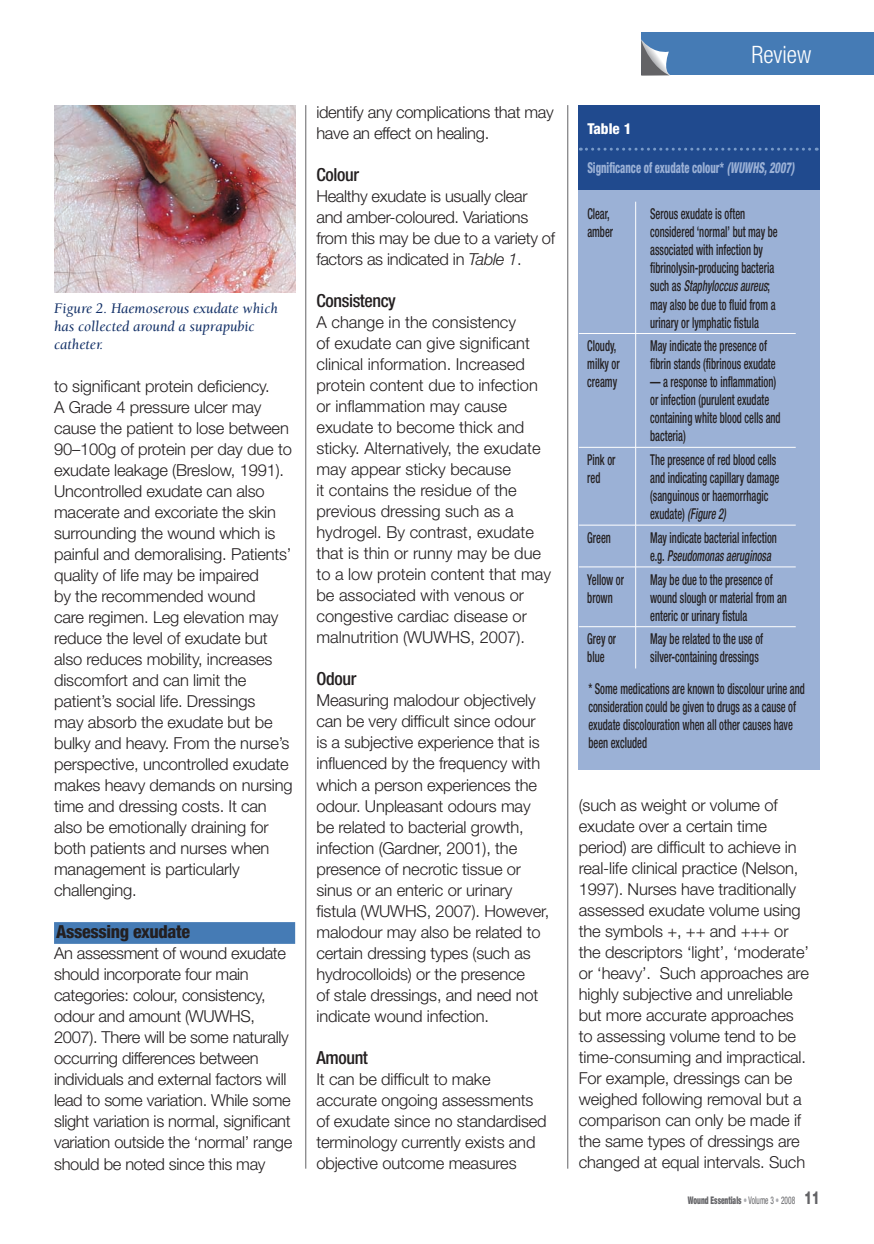
<style>
.page{position:relative;width:874px;height:1244px;background:#fff}
.page>*{position:absolute;margin:0;border:0;box-sizing:border-box;transform-origin:0 0}
.t1{font:300 condensed 24px "Helvetica Neue";color:#fff}
.t2{font:500 condensed 18px "Helvetica Neue";letter-spacing:-.02em;color:#231f20}
.t3{font:800 condensed 18px "Helvetica Neue";letter-spacing:-.02em;color:#231f20}
.t4{font:300 16.5px/21px "Helvetica Neue";letter-spacing:-.01em;color:#231f20}
.t5{font:500 condensed 15px/18px "Helvetica Neue";color:#231f20;scale:.7 1}
.t6{font:italic 15px/18px "Berkeley";color:#0f2d65}
.t7{font:800 condensed 15px "Helvetica Neue";color:#9bb1d6;scale:.7 1}
.t8{font:800 condensed 15px "Helvetica Neue";color:#fff}
.t9{font:900 condensed 10.5px "Helvetica Neue";color:#636366;scale:.7 1}
.s1{font-style:italic}
.s2{font-weight:400;color:#adaeb2}
.s3{font-weight:400}
.s4{font-weight:800;font-stretch:normal;font-size:18px}
</style>
<div class="page">
<div style="left:641px;top:33px;width:232px;height:42px;background:#457bb5"></div>
<svg style="left:641px;top:39px;width:29px;height:36px"></svg>
<div style="left:54px;top:922px;width:241px;height:21px;background:#457bb5"></div>
<div style="left:578px;top:105px;width:241px;height:664px;background:#9bb1d6"></div>
<div style="left:578px;top:105px;width:241px;height:84px;background:#204a8e"></div>
<svg style="left:580px;top:148px;width:237px;height:3px"></svg>
<img style="left:54px;top:105px;width:241px;height:187px">
<hr style="left:635px;top:202px;width:1px;height:131px;background:#fff">
<hr style="left:578px;top:333px;width:217px;height:1px;background:#fff">
<hr style="left:635px;top:334px;width:1px;height:113px;background:#fff">
<hr style="left:578px;top:447px;width:217px;height:1px;background:#fff">
<hr style="left:635px;top:447px;width:1px;height:78px;background:#fff">
<hr style="left:578px;top:525px;width:217px;height:1px;background:#fff">
<hr style="left:635px;top:525px;width:1px;height:41px;background:#fff">
<hr style="left:578px;top:566px;width:217px;height:1px;background:#fff">
<hr style="left:635px;top:567px;width:1px;height:59px;background:#fff">
<hr style="left:578px;top:626px;width:217px;height:1px;background:#fff">
<hr style="left:635px;top:627px;width:1px;height:41px;background:#fff">
<hr style="left:305px;top:105px;width:1px;height:1063px;background:#636366">
<hr style="left:567px;top:105px;width:1px;height:1063px;background:#636366">
<p class="t6" style="left:54px;top:299px;width:225px">Figure 2. Haemoserous exudate which has collected around a suprapubic catheter.</p>
<p class="t4" style="left:54px;top:375px;width:240px">to significant protein deficiency.<br>A Grade 4 pressure ulcer may cause the patient to lose between<br>90–100g of protein per day due to exudate leakage (Breslow, 1991).<br>Uncontrolled exudate can also macerate and excoriate the skin surrounding the wound which is painful and demoralising. Patients’ quality of life may be impaired<br>by the recommended wound<br>care regimen. Leg elevation may reduce the level of exudate but also reduces mobility, increases discomfort and can limit the patient’s social life. Dressings<br>may absorb the exudate but be bulky and heavy. From the nurse’s perspective, uncontrolled exudate makes heavy demands on nursing time and dressing costs. It can also be emotionally draining for both patients and nurses when management is particularly challenging.</p>
<p class="t3" style="left:56px;top:920px;width:135px">Assessing exudate</p>
<p class="t4" style="left:54px;top:942px;width:240px">An assessment of wound exudate should incorporate four main categories: colour, consistency, odour and amount (WUWHS, 2007). There will be some naturally occurring differences between individuals and external factors will lead to some variation. While some slight variation is normal, significant variation outside the ‘normal’ range should be noted since this may</p>
<p class="t4" style="left:316px;top:101px;width:239px">identify any complications that may have an effect on healing.</p>
<p class="t2" style="left:316px;top:164px;width:44px">Colour</p>
<p class="t4" style="left:316px;top:185px;width:240px">Healthy exudate is usually clear and amber-coloured. Variations from this may be due to a variety of factors as indicated in <span class="s1">Table 1</span>.</p>
<p class="t2" style="left:316px;top:290px;width:81px">Consistency</p>
<p class="t4" style="left:316px;top:311px;width:236px">A change in the consistency<br>of exudate can give significant clinical information. Increased protein content due to infection or inflammation may cause exudate to become thick and sticky. Alternatively, the exudate may appear sticky because<br>it contains the residue of the previous dressing such as a hydrogel. By contrast, exudate that is thin or runny may be due to a low protein content that may be associated with venous or congestive cardiac disease or malnutrition (WUWHS, 2007).</p>
<p class="t2" style="left:316px;top:668px;width:41px">Odour</p>
<p class="t4" style="left:316px;top:689px;width:234px">Measuring malodour objectively can be very difficult since odour is a subjective experience that is influenced by the frequency with which a person experiences the odour. Unpleasant odours may be related to bacterial growth, infection (Gardner, 2001), the presence of necrotic tissue or sinus or an enteric or urinary fistula (WUWHS, 2007). However, malodour may also be related to certain dressing types (such as hydrocolloids) or the presence<br>of stale dressings, and need not indicate wound infection.</p>
<p class="t2" style="left:316px;top:1046px;width:53px">Amount</p>
<p class="t4" style="left:316px;top:1067px;width:232px">It can be difficult to make accurate ongoing assessments of exudate since no standardised terminology currently exists and objective outcome measures</p>
<h1 class="t1" style="left:751px;top:41px;width:61px">Review</h1>
<p class="t8" style="left:587px;top:120px;width:46px">Table 1</p>
<p class="t7" style="left:587px;top:159px;width:297px">Significance of exudate colour* <span class="s1">(WUWHS, 2007)</span></p>
<p class="t5" style="left:587px;top:205px;width:38px">Clear, amber</p>
<p class="t5" style="left:650px;top:205px;width:184px">Serous exudate is often considered ‘normal’ but may be associated with infection by fibrinolysin-producing bacteria such as <span class="s1">Staphyloccus aureus</span>; may also be due to fluid from a urinary or lymphatic fistula</p>
<p class="t5" style="left:587px;top:337px;width:48px">Cloudy, milky or creamy</p>
<p class="t5" style="left:650px;top:337px;width:181px">May indicate the presence of fibrin stands (fibrinous exudate</p>
<p class="t5" style="left:650px;top:373px;width:188px">— a response to inflammation) or infection (purulent exudate containing white blood cells and bacteria)</p>
<p class="t5" style="left:587px;top:450px;width:42px">Pink or red</p>
<p class="t5" style="left:650px;top:450px;width:186px">The presence of red blood cells and indicating capillary damage (sanguinous or haemorrhagic exudate) <span class="s1">(Figure 2)</span></p>
<p class="t5" style="left:587px;top:528px;width:35px">Green</p>
<p class="t5" style="left:650px;top:528px;width:183px">May indicate bacterial infection e.g. <span class="s1">Pseudomonas aeruginosa</span></p>
<p class="t5" style="left:587px;top:570px;width:54px">Yellow or brown</p>
<p class="t5" style="left:650px;top:570px;width:197px">May be due to the presence of wound slough or material from an enteric or urinary fistula</p>
<p class="t5" style="left:587px;top:630px;width:43px">Grey or blue</p>
<p class="t5" style="left:650px;top:630px;width:163px">May be related to the use of silver-containing dressings</p>
<p class="t5" style="left:588px;top:679px;width:311px">* Some medications are known to discolour urine and consideration could be given to drugs as a cause of exudate discolouration when all other causes have been excluded</p>
<p class="t4" style="left:578px;top:794px;width:232px">(such as weight or volume of exudate over a certain time period) are difficult to achieve in real-life clinical practice (Nelson,<br>1997). Nurses have traditionally assessed exudate volume using the symbols +, ++ and +++ or the descriptors ‘light’, ‘moderate’ or ‘heavy’. Such approaches are highly subjective and unreliable but more accurate approaches to assessing volume tend to be time-consuming and impractical.<br>For example, dressings can be weighed following removal but a comparison can only be made if the same types of dressings are changed at equal intervals. Such</p>
<p class="t9" style="left:687px;top:1193px;width:190px">Wound Essentials <span class="s2">•</span> <span class="s3">Volume 3</span> <span class="s2">•</span> <span class="s3">2008</span> <span class="s4">11</span></p>
</div>
